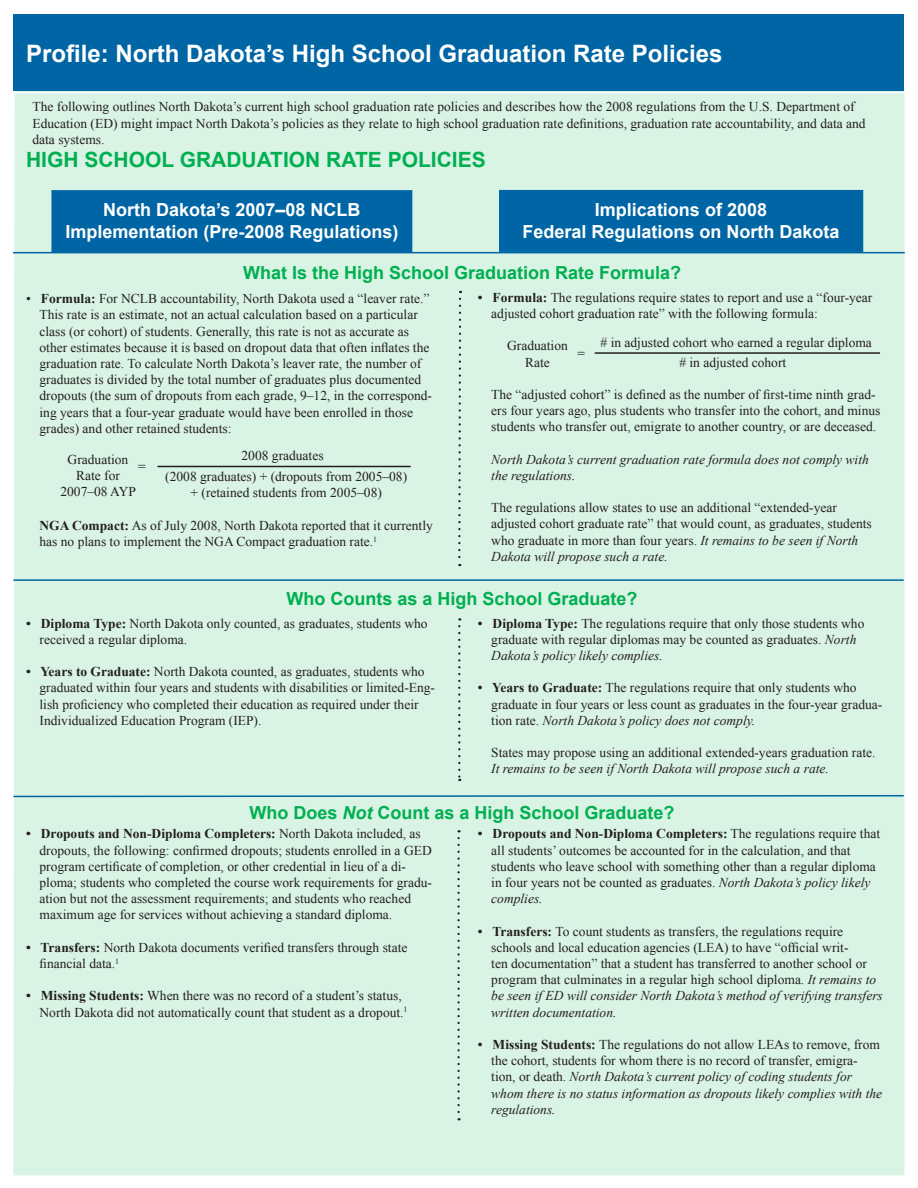
<style>
.page{position:relative;width:918px;height:1188px;background:#fff}
.page>*{position:absolute;margin:0;border:0;box-sizing:border-box;transform-origin:0 0}
.t1{font:700 24px "Arial";color:#fff}
.t2{font:700 21px "Arial";color:#00b050}
.t3{font:700 18px "Arial";color:#00b050}
.t4{font:700 18px "Arial";color:#fff}
.t5{font:13.5px/16.2px "Times New Roman";color:#231f20}
.t6{font:italic 13.5px/16.2px "Times New Roman";color:#231f20}
.t7{font:700 13.5px "Times New Roman";color:#231f20}
.s1{font-weight:700}
.s2{font-style:italic}
.s3{font-weight:400}
.s4{font-style:normal}
</style>
<div class="page">
<div style="left:13px;top:87px;width:892px;height:1088px;background:#d9f3e4"></div>
<div style="left:499px;top:190px;width:364px;height:62px;background:#0065a4;border:2px solid #0065a4"></div>
<div style="left:51px;top:190px;width:361px;height:62px;background:#0065a4;border:2px solid #0065a4"></div>
<div style="left:13px;top:14px;width:891px;height:77px;background:#0065a4"></div>
<hr style="left:158px;top:466px;width:253px;height:1px;background:#231f20">
<hr style="left:595px;top:352px;width:285px;height:2px;background:#231f20">
<hr style="left:13px;top:579px;width:891px;height:2px;background:#0065a4">
<svg style="left:13px;top:794px;width:892px;height:4px;background:#87bdcb"></svg>
<svg style="left:457px;top:291px;width:5px;height:275px"></svg>
<svg style="left:458px;top:618px;width:2px;height:163px"></svg>
<svg style="left:457px;top:838px;width:3px;height:282px"></svg>
<hr style="left:0;top:92px;width:918px;height:1px;background:#fff">
<hr style="left:13px;top:252px;width:892px;height:1px;background:#0065a4">
<p class="t1" style="left:26px;top:38px;width:698px">Profile: North Dakota’s High School Graduation Rate Policies</p>
<p class="t5" style="left:32px;top:99px;width:835px">The following outlines North Dakota’s current high school graduation rate policies and describes how the 2008 regulations from the U.S. Department of<br>Education (ED) might impact North Dakota’s policies as they relate to high school graduation rate definitions, graduation rate accountability, and data and data systems.</p>
<p class="t2" style="left:26px;top:146px;width:461px">HIGH SCHOOL GRADUATION RATE POLICIES</p>
<p class="t4" style="left:103px;top:198px;width:259px">North Dakota’s 2007–08 NCLB</p>
<p class="t4" style="left:65px;top:220px;width:335px">Implementation (Pre-2008 Regulations)</p>
<p class="t4" style="left:595px;top:198px;width:174px">Implications of 2008</p>
<p class="t4" style="left:522px;top:220px;width:319px">Federal Regulations on North Dakota</p>
<p class="t3" style="left:243px;top:261px;width:440px">What Is the High School Graduation Rate Formula?</p>
<p class="t5" style="left:26px;top:290px;width:405px">• <span class="s1">Formula:</span> For NCLB accountability, North Dakota used a “leaver rate.”</p>
<p class="t5" style="left:40px;top:307px;width:394px">This rate is an estimate, not an actual calculation based on a particular class (or cohort) of students. Generally, this rate is not as accurate as other estimates because it is based on dropout data that often inflates the graduation rate. To calculate North Dakota’s leaver rate, the number of graduates is divided by the total number of graduates plus documented dropouts (the sum of dropouts from each grade, 9–12, in the correspond&shy;ing years that a four-year graduate would have been enrolled in those grades) and other retained students:</p>
<p class="t5" style="left:68px;top:451px;width:62px">Graduation</p>
<p class="t5" style="left:60px;top:467px;width:77px;text-align:center">Rate for<br>2007–08 AYP</p>
<p class="t5" style="left:138px;top:459px;width:9px">=</p>
<p class="t5" style="left:242px;top:447px;width:84px">2008 graduates</p>
<p class="t5" style="left:165px;top:468px;width:243px;text-align:center">(2008 graduates) + (dropouts from 2005–08) + (retained students from 2005–08)</p>
<p class="t5" style="left:39px;top:517px;width:395px"><span class="s1">NGA Compact:</span> As of July 2008, North Dakota reported that it currently</p>
<p class="t5" style="left:40px;top:533px;width:339px">has no plans to implement the NGA Compact graduation rate.<sup>1</sup></p>
<p class="t5" style="left:478px;top:289px;width:396px"><span class="s1">• Formula:</span> The regulations require states to report and use a “four-year</p>
<p class="t5" style="left:491px;top:305px;width:328px">adjusted cohort graduation rate” with the following formula:</p>
<p class="t5" style="left:507px;top:338px;width:62px">Graduation</p>
<p class="t5" style="left:525px;top:354px;width:26px">Rate</p>
<p class="t5" style="left:577px;top:345px;width:9px">=</p>
<p class="t5" style="left:601px;top:334px;width:273px"># in adjusted cohort who earned a regular diploma</p>
<p class="t5" style="left:679px;top:354px;width:108px"># in adjusted cohort</p>
<p class="t5" style="left:491px;top:386px;width:391px">The “adjusted cohort” is defined as the number of first-time ninth grad&shy;ers four years ago, plus students who transfer into the cohort, and minus students who transfer out, emigrate to another country, or are deceased.</p>
<p class="t6" style="left:491px;top:451px;width:379px">North Dakota’s current graduation rate formula does not comply with the regulations.</p>
<p class="t5" style="left:491px;top:499px;width:347px">The regulations allow states to use an additional “extended-year</p>
<p class="t5" style="left:491px;top:516px;width:382px">adjusted cohort graduate rate” that would count, as graduates, students who graduate in more than four years. <span class="s2">It remains to be seen if North<br>Dakota will propose such a rate.</span></p>
<p class="t3" style="left:287px;top:587px;width:353px">Who Counts as a High School Graduate?</p>
<p class="t5" style="left:478px;top:615px;width:388px"><span class="s1">• Diploma Type:</span> The regulations require that only those students who</p>
<p class="t5" style="left:491px;top:631px;width:367px">graduate with regular diplomas may be counted as graduates. <span class="s2">North<br>Dakota’s policy likely complies.</span></p>
<p class="t5" style="left:478px;top:680px;width:380px"><span class="s1">• Years to Graduate:</span> The regulations require that only students who</p>
<p class="t5" style="left:491px;top:696px;width:393px">graduate in four years or less count as graduates in the four-year gradua&shy;tion rate. <span class="s2">North Dakota’s policy does not comply.</span></p>
<p class="t5" style="left:491px;top:744px;width:386px">States may propose using an additional extended-years graduation rate.<br><span class="s2">It remains to be seen if North Dakota will propose such a rate.</span></p>
<p class="t3" style="left:250px;top:801px;width:427px">Who Does <span class="s2">Not</span> Count as a High School Graduate?</p>
<p class="t5" style="left:26px;top:615px;width:403px"><span class="s1">• Diploma Type:</span> North Dakota only counted, as graduates, students who</p>
<p class="t5" style="left:40px;top:631px;width:149px">received a regular diploma.</p>
<p class="t5" style="left:26px;top:663px;width:400px"><span class="s1">• Years to Graduate:</span> North Dakota counted, as graduates, students who</p>
<p class="t5" style="left:40px;top:680px;width:397px">graduated within four years and students with disabilities or limited-Eng&shy;lish proficiency who completed their education as required under their<br>Individualized Education Program (IEP).</p>
<p class="t7" style="left:26px;top:825px;width:396px">• Dropouts and Non-Diploma Completers: <span class="s3">North Dakota included, as</span></p>
<p class="t5" style="left:40px;top:842px;width:394px">dropouts, the following: confirmed dropouts; students enrolled in a GED program certificate of completion, or other credential in lieu of a di&shy;ploma; students who completed the course work requirements for gradu&shy;ation but not the assessment requirements; and students who reached maximum age for services without achieving a standard diploma.</p>
<p class="t5" style="left:26px;top:939px;width:383px"><span class="s1">• Transfers:</span> North Dakota documents verified transfers through state</p>
<p class="t5" style="left:40px;top:955px;width:81px">financial data.<sup>1</sup></p>
<p class="t5" style="left:26px;top:988px;width:377px"><span class="s1">• Missing Students:</span> When there was no record of a student’s status,</p>
<p class="t5" style="left:40px;top:1004px;width:369px">North Dakota did not automatically count that student as a dropout.<sup>1</sup></p>
<p class="t7" style="left:478px;top:825px;width:404px">• Dropouts and Non-Diploma Completers: <span class="s3">The regulations require that</span></p>
<p class="t5" style="left:491px;top:842px;width:386px">all students’ outcomes be accounted for in the calculation, and that students who leave school with something other than a regular diploma in four years not be counted as graduates. <span class="s2">North Dakota’s policy likely complies.</span></p>
<p class="t5" style="left:478px;top:923px;width:367px"><span class="s1">• Transfers:</span> To count students as transfers, the regulations require</p>
<p class="t5" style="left:491px;top:939px;width:393px">schools and local education agencies (LEA) to have “official writ-<br>ten documentation” that a student has transferred to another school or program that culminates in a regular high school diploma. <span class="s2">It remains to be seen if ED will consider North Dakota’s method of verifying transfers written documentation.</span></p>
<p class="t5" style="left:478px;top:1036px;width:404px"><span class="s1">• Missing Students:</span> The regulations do not allow LEAs to remove, from</p>
<p class="t6" style="left:491px;top:1052px;width:392px"><span class="s4">the cohort, students for whom there is no record of transfer, emigra&shy;tion, or death.</span> North Dakota’s current policy of coding students for whom there is no status information as dropouts likely complies with the regulations.</p>
</div>
